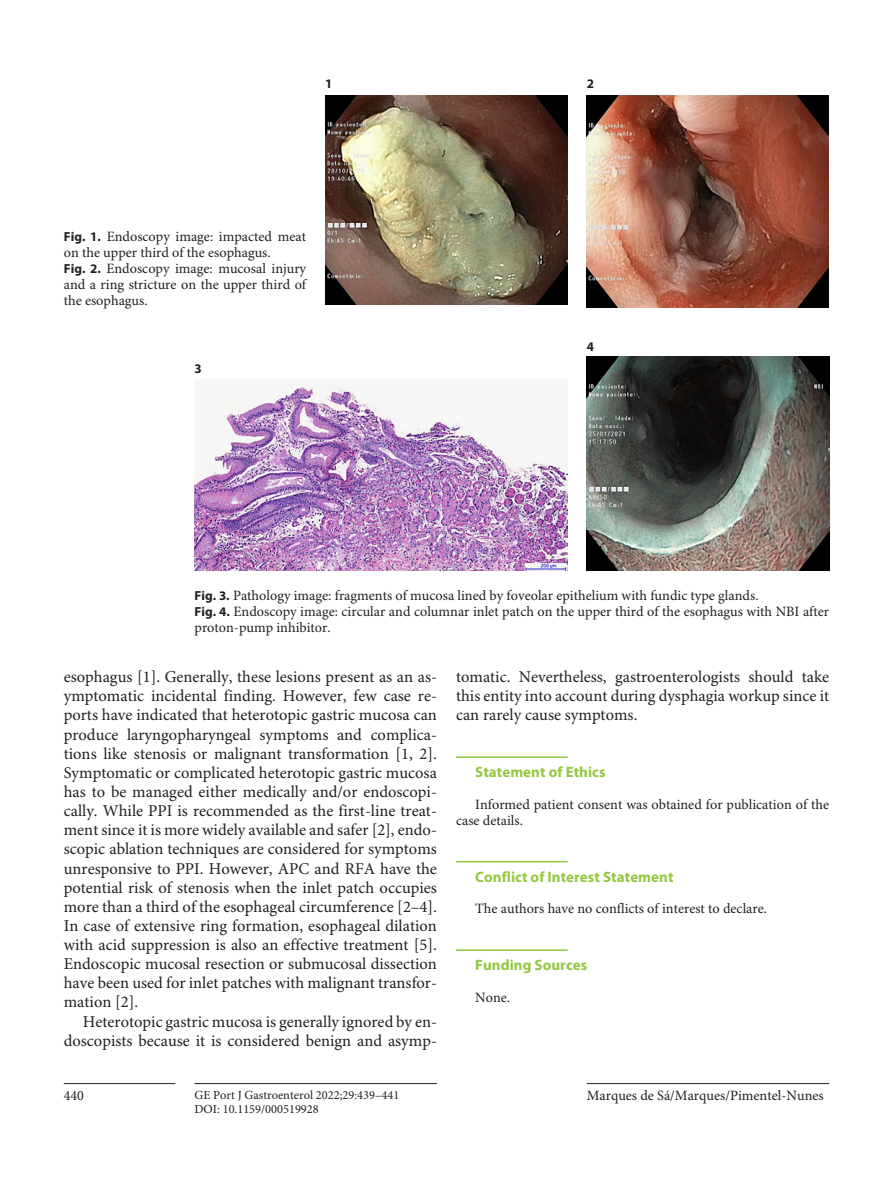
<style>
.page{position:relative;width:893px;height:1191px;background:#fff}
.page>*{position:absolute;margin:0;border:0;box-sizing:border-box;transform-origin:0 0}
.t1{font:16.5px/19px "Minion Pro";color:#231f20;text-align:justify}
.t2{font:700 15px "Myriad Pro";letter-spacing:.005em;color:#93c840}
.t3{font:14.25px/15.9px "Minion Pro";color:#231f20}
.t4{font:700 13.2px "Myriad Pro";color:#231f20}
.t5{font:12.3px "Minion Pro";color:#231f20}
.s1{font-family:"Myriad Pro";font-weight:700;font-size:13.2px}
</style>
<div class="page">
<hr style="left:64px;top:1083px;width:111px;height:1px;background:#231f20">
<hr style="left:195px;top:1083px;width:242px;height:1px;background:#231f20">
<hr style="left:587px;top:1083px;width:242px;height:1px;background:#231f20">
<hr style="left:456px;top:756px;width:112px;height:2px;background:#93c840">
<hr style="left:456px;top:861px;width:112px;height:1px;background:#93c840">
<hr style="left:456px;top:949px;width:112px;height:2px;background:#93c840">
<img style="left:325px;top:95px;width:242px;height:210px">
<img style="left:587px;top:95px;width:242px;height:212px">
<img style="left:194px;top:385px;width:374px;height:185px">
<img style="left:587px;top:357px;width:242px;height:213px">
<p class="t4" style="left:325px;top:76px;width:9px">1</p>
<p class="t3" style="left:64px;top:229px;width:244px"><span class="s1">Fig. 1.</span> Endoscopy image: impacted meat on the upper third of the esophagus.<br><span class="s1">Fig. 2.</span> Endoscopy image: mucosal injury and a ring stricture on the upper third of the esophagus.</p>
<p class="t4" style="left:195px;top:361px;width:9px">3</p>
<p class="t4" style="left:587px;top:76px;width:9px">2</p>
<p class="t4" style="left:587px;top:339px;width:9px">4</p>
<p class="t3" style="left:195px;top:588px;width:636px"><span class="s1">Fig. 3.</span> Pathology image: fragments of mucosa lined by foveolar epithelium with fundic type glands.<br><span class="s1">Fig. 4.</span> Endoscopy image: circular and columnar inlet patch on the upper third of the esophagus with NBI after proton-pump inhibitor.</p>
<p class="t1" style="left:64px;top:668px;width:375px">esophagus [1]. Generally, these lesions present as an as&shy;ymptomatic incidental finding. However, few case re&shy;ports have indicated that heterotopic gastric mucosa can produce laryngopharyngeal symptoms and complica&shy;tions like stenosis or malignant transformation [1, 2].<br>Symptomatic or complicated heterotopic gastric mucosa has to be managed either medically and/or endoscopi&shy;cally. While PPI is recommended as the first-line treat&shy;ment since it is more widely available and safer [2], endo&shy;scopic ablation techniques are considered for symptoms unresponsive to PPI. However, APC and RFA have the potential risk of stenosis when the inlet patch occupies more than a third of the esophageal circumference [2–4].<br>In case of extensive ring formation, esophageal dilation with acid suppression is also an effective treatment [5].<br>Endoscopic mucosal resection or submucosal dissection have been used for inlet patches with malignant transfor&shy;mation [2].</p>
<p class="t1" style="left:64px;top:1012px;width:375px;text-align:right">Heterotopic gastric mucosa is generally ignored by en&shy;doscopists because it is considered benign and asymp-</p>
<p class="t1" style="left:456px;top:668px;width:375px">tomatic. Nevertheless, gastroenterologists should take this entity into account during dysphagia workup since it can rarely cause symptoms.</p>
<p class="t2" style="left:475px;top:763px;width:132px">Statement of Ethics</p>
<p class="t3" style="left:456px;top:797px;width:375px;text-indent:19px">Informed patient consent was obtained for publication of the case details.</p>
<p class="t2" style="left:475px;top:868px;width:200px">Conflict of Interest Statement</p>
<p class="t3" style="left:475px;top:901px;width:293px">The authors have no conflicts of interest to declare.</p>
<p class="t2" style="left:475px;top:956px;width:114px">Funding Sources</p>
<p class="t3" style="left:475px;top:990px;width:36px">None.</p>
<p class="t3" style="left:64px;top:1088px;width:22px">440</p>
<p class="t5" style="left:195px;top:1087px;width:206px">GE Port J Gastroenterol 2022;29:439–441</p>
<p class="t3" style="left:587px;top:1088px;width:238px">Marques de Sá/Marques/Pimentel-Nunes</p>
<p class="t5" style="left:195px;top:1101px;width:126px">DOI: 10.1159/000519928</p>
</div>
